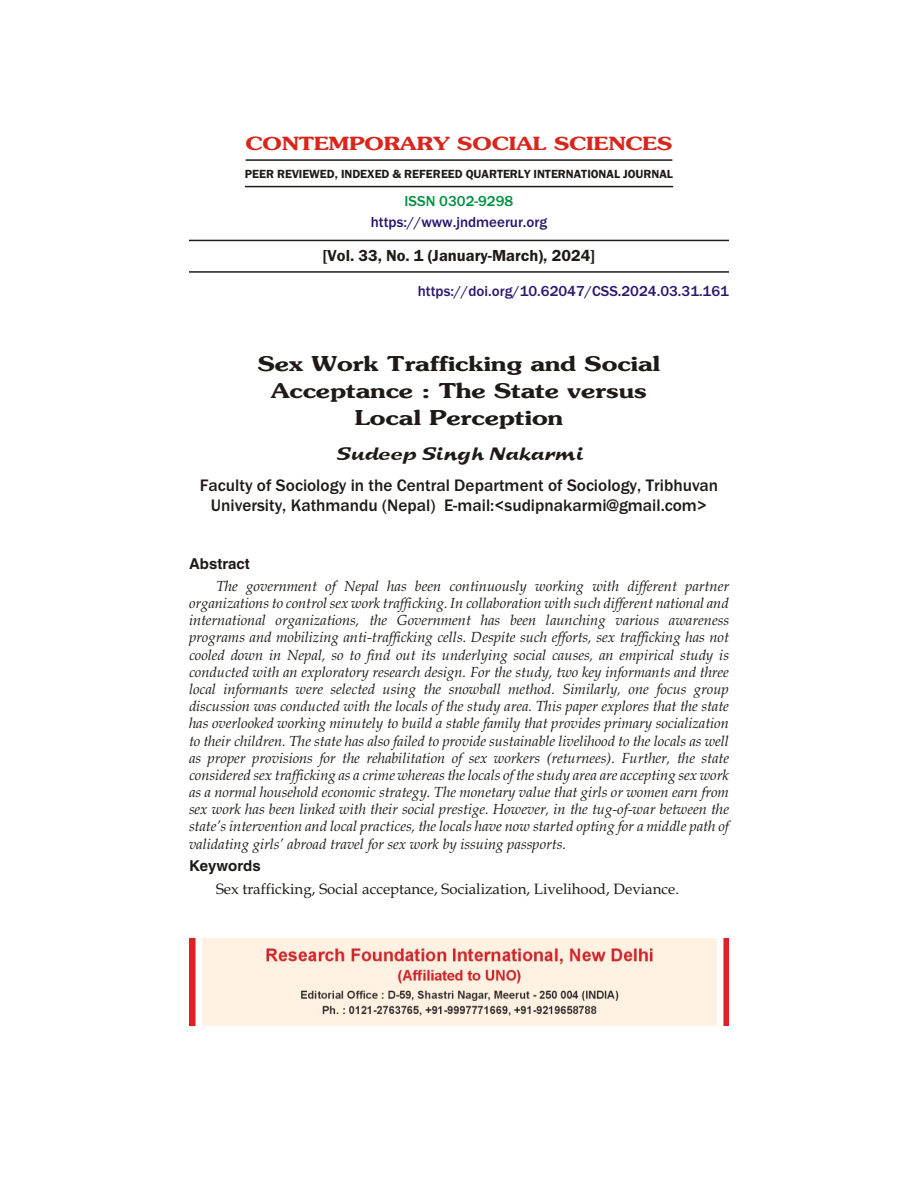
<style>
.page{position:relative;width:918px;height:1188px;background:#fff}
.page>*{position:absolute;margin:0;border:0;box-sizing:border-box;transform-origin:0 0}
.t1{font:20.25px/27px "Souvenir Light Bold Wd";color:#1f1a17;text-align:center}
.t2{font:18px "Souvenir Light Bold Wd";color:#d9261c}
.t3{font:18px "Sprint";color:#1f1a17}
.t4{font:500 17.25px/19.2px "Franklin Gothic";color:#1f1a17;text-align:center}
.t5{font:16.5px "Franklin Gothic Demi";color:#1f1a17}
.t6{font:500 15px "Franklin Gothic";color:#291770}
.t7{font:15px "Book Antiqua";color:#1f1a17}
.t8{font:700 15px "Helvetica";color:#1f1a17}
.t9{font:500 15px "Franklin Gothic";color:#009140}
.t10{font:italic 14.7px/17.2px "Book Antiqua";color:#1f1a17;text-align:justify}
.t11{font:12.15px "Franklin Gothic Demi";letter-spacing:-.005em;color:#1f1a17}
</style>
<div class="page">
<hr style="left:246px;top:159px;width:426px;height:2px;background:#1f1a17">
<hr style="left:245px;top:186px;width:428px;height:1px;background:#1f1a17">
<hr style="left:189px;top:240px;width:540px;height:1px;background:#1f1a17">
<hr style="left:189px;top:271px;width:540px;height:2px;background:#1f1a17">
<img style="left:189px;top:939px;width:540px;height:87px">
<p class="t2" style="left:246px;top:137px;width:428px">CONTEMPORARY SOCIAL SCIENCES</p>
<p class="t11" style="left:245px;top:169px;width:430px">PEER REVIEWED, INDEXED &amp; REFEREED QUARTERLY INTERNATIONAL JOURNAL</p>
<p class="t9" style="left:405px;top:196px;width:110px">ISSN 0302-9298</p>
<p class="t6" style="left:371px;top:217px;width:178px">https://www.jndmeerur.org</p>
<p class="t5" style="left:323px;top:250px;width:274px">[Vol. 33, No. 1 (January-March), 2024]</p>
<p class="t6" style="left:418px;top:285px;width:313px">https://doi.org/10.62047/CSS.2024.03.31.161</p>
<h1 class="t1" style="left:258px;top:351px;width:404px">Sex Work Trafficking and Social<br>Acceptance : The State versus<br>Local Perception</h1>
<p class="t3" style="left:336px;top:443px;width:248px">Sudeep Singh Nakarmi</p>
<p class="t4" style="left:200px;top:477px;width:520px">Faculty of Sociology in the Central Department of Sociology, Tribhuvan<br>University, Kathmandu (Nepal) E-mail:&lt;sudipnakarmi@gmail.com&gt;</p>
<p class="t8" style="left:189px;top:558px;width:62px">Abstract</p>
<p class="t10" style="left:189px;top:579px;width:542px;text-indent:27px">The government of Nepal has been continuously working with different partner organizations to control sex work trafficking. In collaboration with such different national and international organizations, the Government has been launching various awareness programs and mobilizing anti-trafficking cells. Despite such efforts, sex trafficking has not cooled down in Nepal, so to find out its underlying social causes, an empirical study is conducted with an exploratory research design. For the study, two key informants and three local informants were selected using the snowball method. Similarly, one focus group discussion was conducted with the locals of the study area. This paper explores that the state has overlooked working minutely to build a stable family that provides primary socialization to their children. The state has also failed to provide sustainable livelihood to the locals as well as proper provisions for the rehabilitation of sex workers (returnees). Further, the state considered sex trafficking as a crime whereas the locals of the study area are accepting sex work as a normal household economic strategy. The monetary value that girls or women earn from sex work has been linked with their social prestige. However, in the tug-of-war between the state’s intervention and local practices, the locals have now started opting for a middle path of validating girls’ abroad travel for sex work by issuing passports.</p>
<p class="t8" style="left:189px;top:860px;width:73px">Keywords</p>
<p class="t7" style="left:216px;top:883px;width:465px">Sex trafficking, Social acceptance, Socialization, Livelihood, Deviance.</p>
</div>
